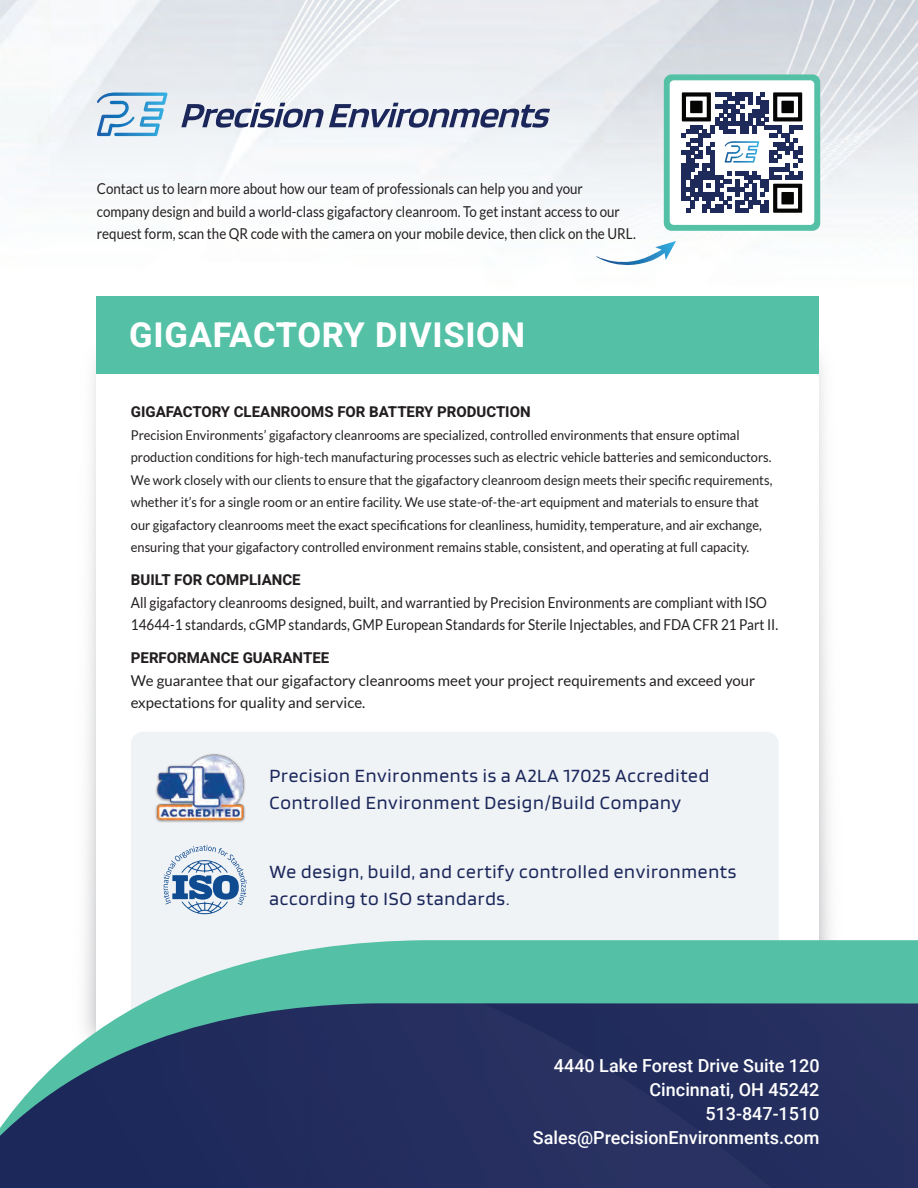
<style>
.page{position:relative;width:918px;height:1188px;background:#fff}
.page>*{position:absolute;margin:0;border:0;box-sizing:border-box;transform-origin:0 0}
.t1{font:34.5px "Heebo";letter-spacing:.02em;color:#fff}
.t2{font:19.5px/27px "Blinker";letter-spacing:.04em;color:#1b275a}
.t3{font:500 18px/24px "Roboto";color:#fff;text-align:right}
.t4{font:15px/22.5px "Lato";color:#231f20;scale:.89 1}
.t5{font:15px/22.5px "Lato";color:#231f20;scale:.9 1}
.t6{font:15px/22.5px "Lato";color:#231f20}
.t7{font:15px "Heebo";color:#231f20}
.t8{font:13.5px/22.5px "Lato";color:#231f20;scale:.95 1}
</style>
<div class="page">
<img style="left:0;top:0;width:918px;height:305px">
<img style="left:85px;top:305px;width:745px;height:635px">
<div style="left:97px;top:356px;width:722px;height:680px;background:#fff"></div>
<div style="left:131px;top:732px;width:648px;height:347px;background:#f0f3f6;border-radius:12px"></div>
<div style="left:97px;top:296px;width:722px;height:77px;background:#54c0a5"></div>
<div style="left:0;top:1153px;width:918px;height:35px;background:#232d5f"></div>
<svg style="left:0;top:940px;width:918px;height:213px;background:#486b82"></svg>
<img style="left:155px;top:754px;width:90px;height:91px">
<svg style="left:181px;top:103px;width:369px;height:25px"></svg>
<svg style="left:97px;top:93px;width:71px;height:43px;background:#a7cbe3"></svg>
<svg style="left:596px;top:241px;width:80px;height:24px"></svg>
<svg style="left:164px;top:845px;width:83px;height:70px"></svg>
<svg style="left:664px;top:74px;width:156px;height:157px"></svg>
<p class="t4" style="left:97px;top:178px;width:607px">Contact us to learn more about how our team of professionals can help you and your company design and build a world-class gigafactory cleanroom. To get instant access to our request form, scan the QR code with the camera on your mobile device, then click on the URL.</p>
<h1 class="t1" style="left:129px;top:311px;width:398px">GIGAFACTORY DIVISION</h1>
<p class="t7" style="left:131px;top:402px;width:401px">GIGAFACTORY CLEANROOMS FOR BATTERY PRODUCTION</p>
<p class="t8" style="left:131px;top:424px;width:677px">Precision Environments’ gigafactory cleanrooms are specialized, controlled environments that ensure optimal production conditions for high-tech manufacturing processes such as electric vehicle batteries and semiconductors.<br>We work closely with our clients to ensure that the gigafactory cleanroom design meets their specific requirements, whether it’s for a single room or an entire facility. We use state-of-the-art equipment and materials to ensure that our gigafactory cleanrooms meet the exact specifications for cleanliness, humidity, temperature, and air exchange, ensuring that your gigafactory controlled environment remains stable, consistent, and operating at full capacity.</p>
<p class="t7" style="left:131px;top:570px;width:171px">BUILT FOR COMPLIANCE</p>
<p class="t5" style="left:131px;top:591px;width:721px">All gigafactory cleanrooms designed, built, and warrantied by Precision Environments are compliant with ISO<br>14644-1 standards, cGMP standards, GMP European Standards for Sterile Injectables, and FDA CFR 21 Part II.</p>
<p class="t7" style="left:131px;top:648px;width:200px">PERFORMANCE GUARANTEE</p>
<p class="t6" style="left:131px;top:669px;width:626px">We guarantee that our gigafactory cleanrooms meet your project requirements and exceed your expectations for quality and service.</p>
<h2 class="t2" style="left:270px;top:762px;width:441px">Precision Environments is a A2LA 17025 Accredited<br>Controlled Environment Design/Build Company</h2>
<h2 class="t2" style="left:270px;top:859px;width:468px">We design, build, and certify controlled environments according to ISO standards.</h2>
<h3 class="t3" style="left:533px;top:1053px;width:288px">4440 Lake Forest Drive Suite 120<br>Cincinnati, OH 45242<br>513-847-1510<br>Sales@PrecisionEnvironments.com</h3>
</div>
